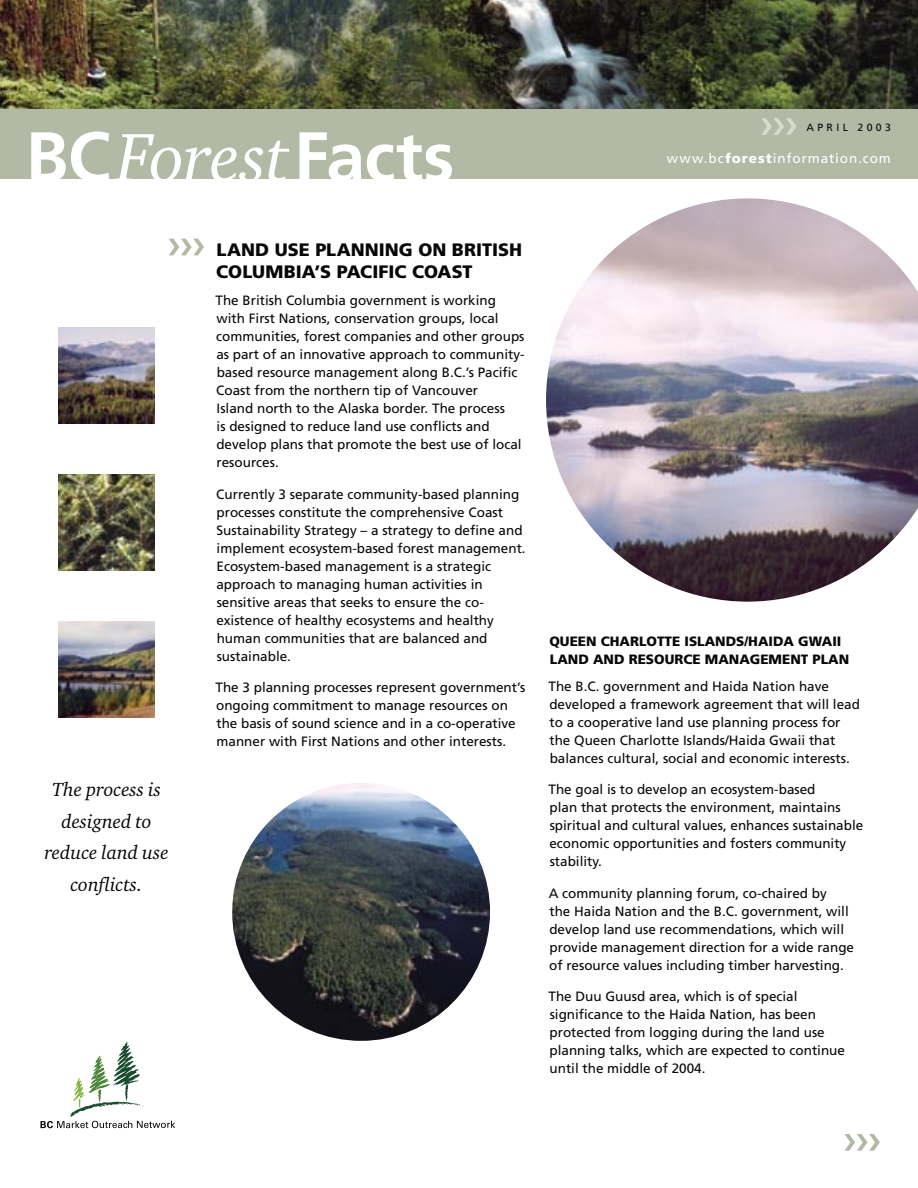
<style>
.page{position:relative;width:918px;height:1188px;background:#fff}
.page>*{position:absolute;margin:0;border:0;box-sizing:border-box;transform-origin:0 0}
.t1{font:700 70.35px "Frutiger";letter-spacing:-.015em;color:#fff}
.t2{font:italic 19.5px/31.5px "Charter ITC";color:#070707;text-align:center}
.Heading_7{font:900 18px/22.5px "Frutiger";color:#070707}
.Body_Text_true{font:13.5px/18px "Frutiger";color:#070707}
.t3{font:900 13.5px/18px "Frutiger";color:#070707}
.t4{font:13.5px "Frutiger";letter-spacing:.07em;color:#fff}
.t5{font:10.5px "Frutiger";letter-spacing:.32em;color:#070707}
.s1{font-family:"Charter ITC";font-weight:400;font-style:italic}
.s2{font-weight:900}
</style>
<div class="page">
<svg style="left:41px;top:1042px;width:134px;height:86px"></svg>
<svg style="left:169px;top:239px;width:35px;height:16px"></svg>
<div style="left:0;top:0;width:918px;height:179px;background:#b2b9a4"></div>
<img style="left:58px;top:474px;width:97px;height:96px">
<img style="left:58px;top:621px;width:97px;height:96px">
<img style="left:546px;top:198px;width:372px;height:404px">
<img style="left:58px;top:327px;width:97px;height:96px">
<svg style="left:844px;top:1134px;width:36px;height:17px"></svg>
<img style="left:232px;top:783px;width:258px;height:258px;border-radius:50%">
<img style="left:0;top:0;width:918px;height:108px">
<svg style="left:761px;top:118px;width:35px;height:17px"></svg>
<p class="t1" style="left:26px;top:116px;width:430px">BC <span class="s1">Forest</span> Facts</p>
<p class="t5" style="left:806px;top:121px;width:86px">APRIL 2003</p>
<p class="t4" style="left:667px;top:150px;width:226px">www.bc<span class="s2">forest</span>information.com</p>
<p class="t2" style="left:44px;top:774px;width:126px">The process is designed to reduce land use conflicts.</p>
<p class="Heading_7" style="left:216px;top:238px;width:307px">LAND USE PLANNING ON BRITISH<br>COLUMBIA’S PACIFIC COAST</p>
<p class="Body_Text_true" style="left:216px;top:291px;width:311px">The British Columbia government is working with First Nations, conservation groups, local communities, forest companies and other groups as part of an innovative approach to community&shy;based resource management along B.C.’s Pacific Coast from the northern tip of Vancouver<br>Island north to the Alaska border. The process<br>is designed to reduce land use conflicts and develop plans that promote the best use of local resources.</p>
<p class="Body_Text_true" style="left:216px;top:485px;width:311px">Currently 3 separate community-based planning processes constitute the comprehensive Coast Sustainability Strategy – a strategy to define and implement ecosystem-based forest management.<br>Ecosystem-based management is a strategic approach to managing human activities in sensitive areas that seeks to ensure the co&shy;existence of healthy ecosystems and healthy human communities that are balanced and sustainable.</p>
<p class="Body_Text_true" style="left:216px;top:678px;width:311px">The 3 planning processes represent government’s ongoing commitment to manage resources on the basis of sound science and in a co-operative manner with First Nations and other interests.</p>
<p class="t3" style="left:549px;top:632px;width:301px">QUEEN CHARLOTTE ISLANDS/HAIDA GWAII<br>LAND AND RESOURCE MANAGEMENT PLAN</p>
<p class="Body_Text_true" style="left:549px;top:677px;width:313px">The B.C. government and Haida Nation have developed a framework agreement that will lead to a cooperative land use planning process for the Queen Charlotte Islands/Haida Gwaii that balances cultural, social and economic interests.</p>
<p class="Body_Text_true" style="left:549px;top:781px;width:316px">The goal is to develop an ecosystem-based<br>plan that protects the environment, maintains spiritual and cultural values, enhances sustainable economic opportunities and fosters community stability.</p>
<p class="Body_Text_true" style="left:549px;top:884px;width:307px">A community planning forum, co-chaired by<br>the Haida Nation and the B.C. government, will develop land use recommendations, which will provide management direction for a wide range of resource values including timber harvesting.</p>
<p class="Body_Text_true" style="left:549px;top:988px;width:298px">The Duu Guusd area, which is of special significance to the Haida Nation, has been protected from logging during the land use planning talks, which are expected to continue until the middle of 2004.</p>
</div>
